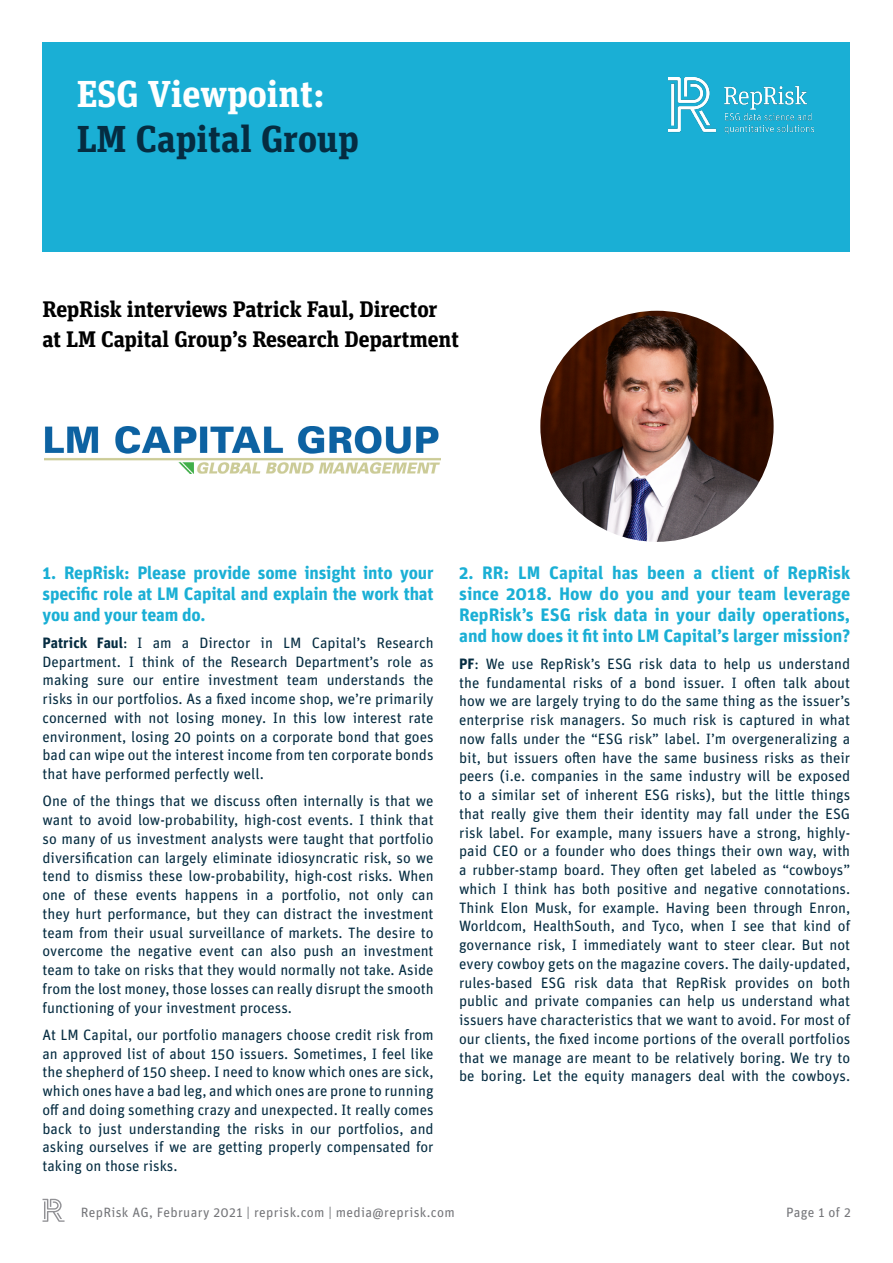
<style>
.page{position:relative;width:893px;height:1263px;background:#fff}
.page>*{position:absolute;margin:0;border:0;box-sizing:border-box;transform-origin:0 0}
.t1{font:700 37.5px "Unit Slab OT";letter-spacing:-.005em;color:#052c41}
.t2{font:700 37.5px "Unit Slab OT";color:#fff}
.t3{font:700 22.5px/30px "Unit Slab OT";letter-spacing:-.01em;color:#000}
.t4{font:700 18px/21px "Unit OT";letter-spacing:-.01em;color:#1aafd5;text-align:justify}
.t5{font:15px/18.8px "Unit OT";color:#052c41;text-align:justify}
.t6{font:13.5px "Unit OT";letter-spacing:.025em;color:#75767a}
.s1{font-weight:700}
</style>
<div class="page">
<svg style="left:43px;top:1199px;width:22px;height:23px"></svg>
<div style="left:43px;top:43px;width:807px;height:209px;background:#1aafd5"></div>
<img style="left:668px;top:77px;width:145px;height:56px">
<img style="left:44px;top:426px;width:396px;height:47px">
<img style="left:540px;top:311px;width:234px;height:231px">
<h1 class="t2" style="left:77px;top:70px;width:250px">ESG Viewpoint:</h1>
<h1 class="t1" style="left:77px;top:115px;width:284px">LM Capital Group</h1>
<h2 class="t3" style="left:43px;top:294px;width:418px">RepRisk interviews Patrick Faul, Director at LM Capital Group’s Research Department</h2>
<p class="t4" style="left:43px;top:561px;width:393px">1. RepRisk: Please provide some insight into your specific role at LM Capital and explain the work that you and your team do.</p>
<p class="t5" style="left:43px;top:633px;width:393px"><span class="s1">Patrick Faul</span>: I am a Director in LM Capital’s Research Department. I think of the Research Department’s role as making sure our entire investment team understands the risks in our portfolios. As a fixed income shop, we’re primarily concerned with not losing money. In this low interest rate environment, losing 20 points on a corporate bond that goes bad can wipe out the interest income from ten corporate bonds that have performed perfectly well.</p>
<p class="t5" style="left:43px;top:791px;width:393px">One of the things that we discuss often internally is that we want to avoid low-probability, high-cost events. I think that so many of us investment analysts were taught that portfolio diversification can largely eliminate idiosyncratic risk, so we tend to dismiss these low-probability, high-cost risks. When one of these events happens in a portfolio, not only can they hurt performance, but they can distract the investment team from their usual surveillance of markets. The desire to overcome the negative event can also push an investment team to take on risks that they would normally not take. Aside from the lost money, those losses can really disrupt the smooth functioning of your investment process.</p>
<p class="t5" style="left:43px;top:1025px;width:393px">At LM Capital, our portfolio managers choose credit risk from an approved list of about 150 issuers. Sometimes, I feel like the shepherd of 150 sheep. I need to know which ones are sick, which ones have a bad leg, and which ones are prone to running off and doing something crazy and unexpected. It really comes back to just understanding the risks in our portfolios, and asking ourselves if we are getting properly compensated for taking on those risks.</p>
<p class="t4" style="left:459px;top:561px;width:393px">2. RR: LM Capital has been a client of RepRisk since 2018. How do you and your team leverage RepRisk’s ESG risk data in your daily operations, and how does it fit into LM Capital’s larger mission?</p>
<p class="t5" style="left:459px;top:654px;width:393px"><span class="s1">PF</span>: We use RepRisk’s ESG risk data to help us understand the fundamental risks of a bond issuer. I often talk about how we are largely trying to do the same thing as the issuer’s enterprise risk managers. So much risk is captured in what now falls under the “ESG risk” label. I’m overgeneralizing a bit, but issuers often have the same business risks as their peers (i.e. companies in the same industry will be exposed to a similar set of inherent ESG risks), but the little things that really give them their identity may fall under the ESG risk label. For example, many issuers have a strong, highly&shy;paid CEO or a founder who does things their own way, with a rubber-stamp board. They often get labeled as “cowboys” which I think has both positive and negative connotations.<br>Think Elon Musk, for example. Having been through Enron, Worldcom, HealthSouth, and Tyco, when I see that kind of governance risk, I immediately want to steer clear. But not every cowboy gets on the magazine covers. The daily-updated, rules-based ESG risk data that RepRisk provides on both public and private companies can help us understand what issuers have characteristics that we want to avoid. For most of our clients, the fixed income portions of the overall portfolios that we manage are meant to be relatively boring. We try to be boring. Let the equity managers deal with the cowboys.</p>
<p class="t6" style="left:81px;top:1203px;width:375px">RepRisk AG, February 2021 | reprisk.com | media@reprisk.com</p>
<p class="t6" style="left:786px;top:1204px;width:66px">Page 1 of 2</p>
</div>
